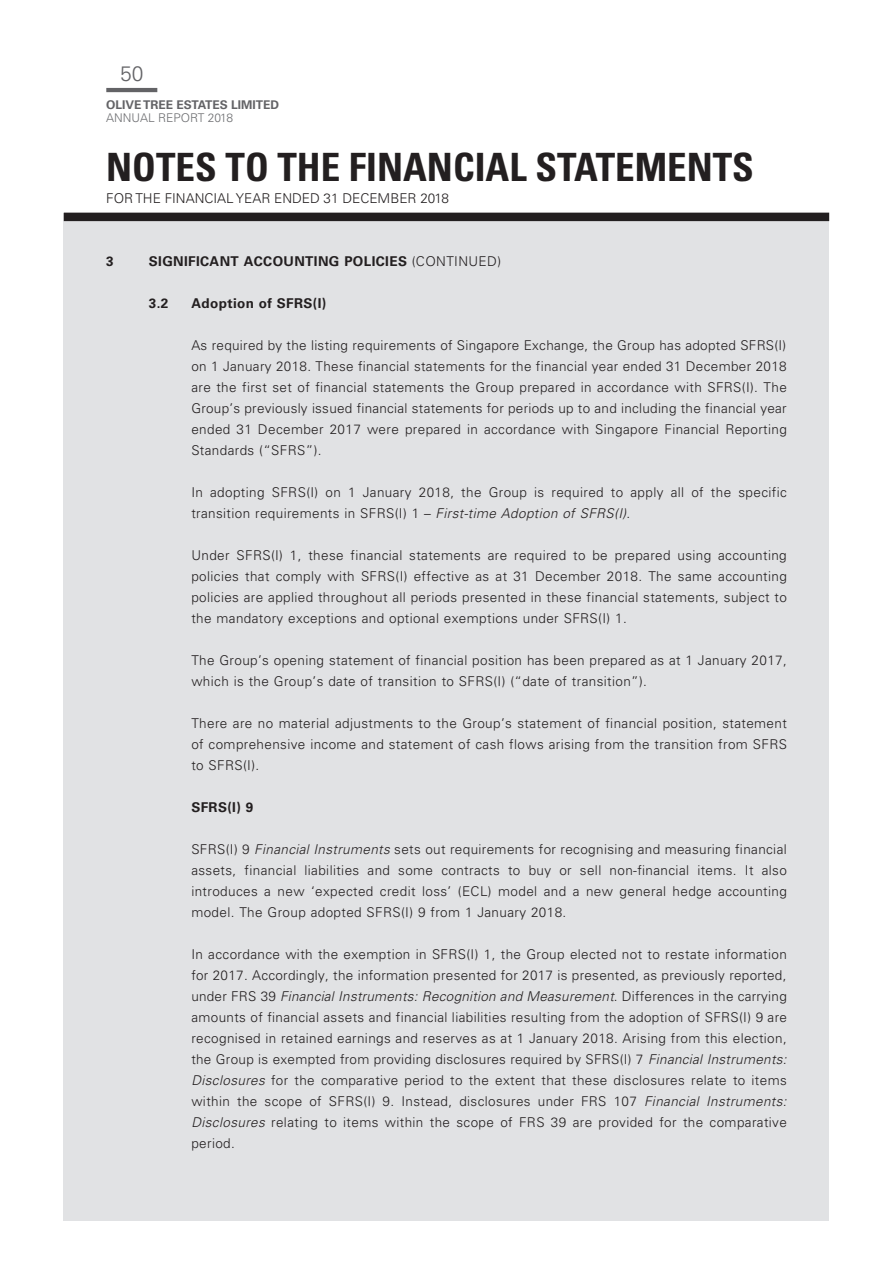
<style>
.page{position:relative;width:893px;height:1263px;background:#fff}
.page>*{position:absolute;margin:0;border:0;box-sizing:border-box;transform-origin:0 0}
.t1{font:700 condensed 39px "Univers LT Std";color:#231f20}
.t2{font:300 21px "Univers LT Std";color:#636366}
._00_E_Body_Text{font:300 13.5px/21px "Univers LT Std";letter-spacing:.03em;color:#231f20;text-align:justify}
._01_E_Heading_Body{font:700 13.5px "Univers LT Std";letter-spacing:.03em;color:#231f20}
._00_E_Body_Text-2{font:300 13.5px "Univers LT Std";color:#231f20}
._02_E_Subheading_Bod{font:700 13.5px "Univers LT Std";letter-spacing:.03em;color:#231f20}
._00_E_Body_Text-3{font:700 13.5px "Univers LT Std";color:#231f20}
.t3{font:700 12px "Univers LT Std";color:#636366}
.t4{font:300 12px "Univers LT Std";color:#6c6d70}
.s1{font-weight:300}
.s2{font-style:italic}
</style>
<div class="page">
<div style="left:64px;top:213px;width:765px;height:1007px;background:#e1e2e4"></div>
<hr style="left:106px;top:88px;width:51px;height:4px;background:#636366">
<div style="left:64px;top:213px;width:765px;height:8px;background:#231f20"></div>
<h2 class="t2" style="left:120px;top:61px;width:25px">50</h2>
<p class="t3" style="left:106px;top:97px;width:174px">OLIVE TREE ESTATES LIMITED</p>
<p class="t4" style="left:106px;top:111px;width:128px">ANNUAL REPORT 2018</p>
<h1 class="t1" style="left:106px;top:143px;width:649px">NOTES TO THE FINANCIAL STATEMENTS</h1>
<p class="_00_E_Body_Text-2" style="left:106px;top:190px;width:344px">FOR THE FINANCIAL YEAR ENDED 31 DECEMBER 2018</p>
<p class="_01_E_Heading_Body" style="left:106px;top:254px;width:9px">3</p>
<p class="_01_E_Heading_Body" style="left:149px;top:254px;width:354px">SIGNIFICANT ACCOUNTING POLICIES <span class="s1">(CONTINUED)</span></p>
<p class="_02_E_Subheading_Bod" style="left:149px;top:296px;width:21px">3.2</p>
<p class="_02_E_Subheading_Bod" style="left:191px;top:296px;width:137px">Adoption of SFRS(I)</p>
<p class="_00_E_Body_Text" style="left:191px;top:335px;width:597px">As required by the listing requirements of Singapore Exchange, the Group has adopted SFRS(I) on 1 January 2018. These financial statements for the financial year ended 31 December 2018 are the first set of financial statements the Group prepared in accordance with SFRS(I). The Group’s previously issued financial statements for periods up to and including the financial year ended 31 December 2017 were prepared in accordance with Singapore Financial Reporting Standards (“SFRS”).</p>
<p class="_00_E_Body_Text" style="left:191px;top:482px;width:597px">In adopting SFRS(I) on 1 January 2018, the Group is required to apply all of the specific transition requirements in SFRS(I) 1 – <span class="s2">First-time Adoption of SFRS(I)</span>.</p>
<p class="_00_E_Body_Text" style="left:191px;top:545px;width:597px">Under SFRS(I) 1, these financial statements are required to be prepared using accounting policies that comply with SFRS(I) effective as at 31 December 2018. The same accounting policies are applied throughout all periods presented in these financial statements, subject to the mandatory exceptions and optional exemptions under SFRS(I) 1.</p>
<p class="_00_E_Body_Text" style="left:191px;top:650px;width:597px">The Group’s opening statement of financial position has been prepared as at 1 January 2017, which is the Group’s date of transition to SFRS(I) (“date of transition”).</p>
<p class="_00_E_Body_Text" style="left:191px;top:713px;width:597px">There are no material adjustments to the Group’s statement of financial position, statement of comprehensive income and statement of cash flows arising from the transition from SFRS to SFRS(I).</p>
<p class="_00_E_Body_Text-3" style="left:191px;top:800px;width:63px">SFRS(I) 9</p>
<p class="_00_E_Body_Text" style="left:191px;top:839px;width:597px">SFRS(I) 9 <span class="s2">Financial Instruments</span> sets out requirements for recognising and measuring financial assets, financial liabilities and some contracts to buy or sell non-financial items. It also introduces a new ‘expected credit loss’ (ECL) model and a new general hedge accounting model. The Group adopted SFRS(I) 9 from 1 January 2018.</p>
<p class="_00_E_Body_Text" style="left:191px;top:944px;width:597px">In accordance with the exemption in SFRS(I) 1, the Group elected not to restate information for 2017. Accordingly, the information presented for 2017 is presented, as previously reported, under FRS 39 <span class="s2">Financial Instruments: Recognition and Measurement</span>. Differences in the carrying amounts of financial assets and financial liabilities resulting from the adoption of SFRS(I) 9 are recognised in retained earnings and reserves as at 1 January 2018. Arising from this election, the Group is exempted from providing disclosures required by SFRS(I) 7 <span class="s2">Financial Instruments:<br>Disclosures</span> for the comparative period to the extent that these disclosures relate to items within the scope of SFRS(I) 9. Instead, disclosures under FRS 107 <span class="s2">Financial Instruments:<br>Disclosures</span> relating to items within the scope of FRS 39 are provided for the comparative period.</p>
</div>
